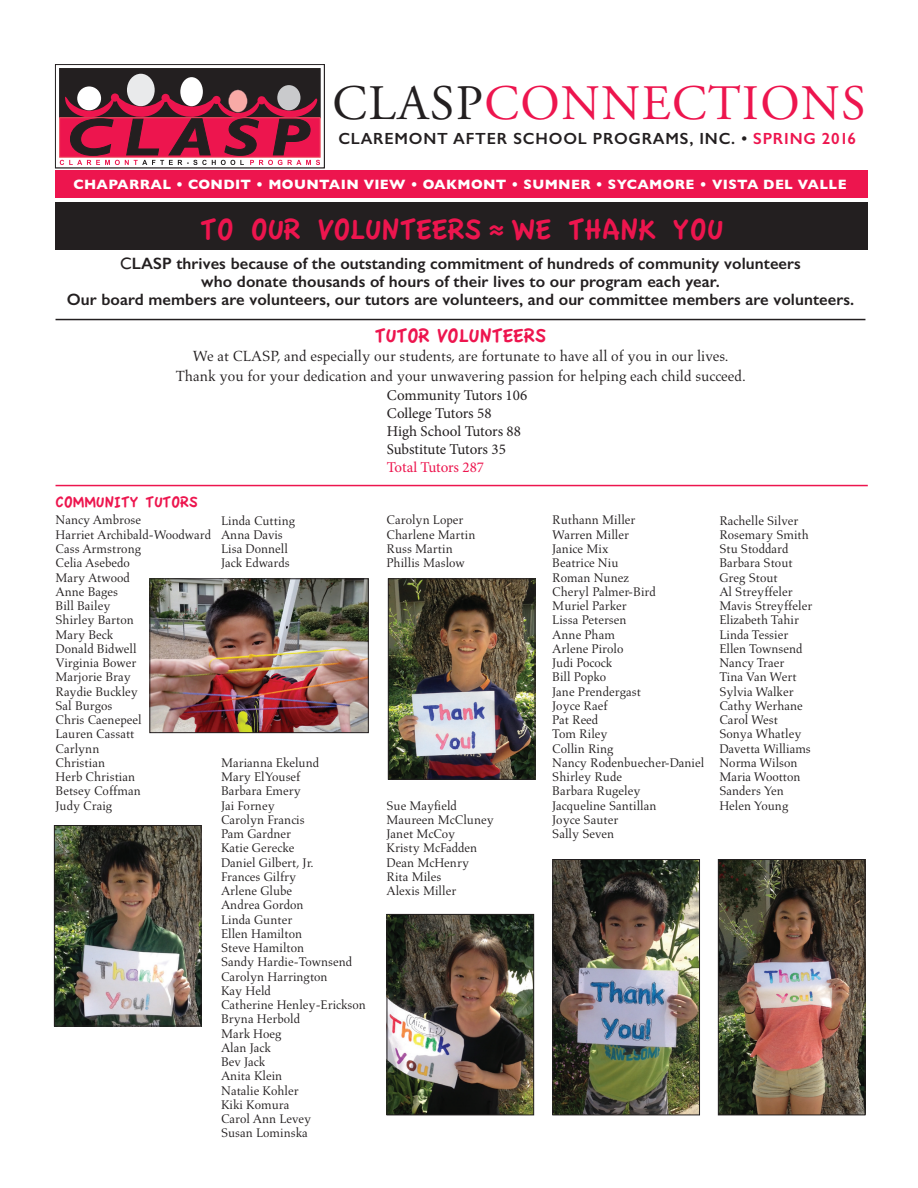
<style>
.page{position:relative;width:918px;height:1188px;background:#fff}
.page>*{position:absolute;margin:0;border:0;box-sizing:border-box;transform-origin:0 0}
.t1{font:49.5px "Adobe Garamond Pro";letter-spacing:.03em;color:#ed154e}
.t2{font:31.5px "Apple Casual";color:#ed154e}
.t3{font:21px "Apple Casual";color:#ed154e}
.t4{font:600 16.5px/18px "Gill Sans";letter-spacing:.005em;color:#231f20;text-align:center}
.t5{font:16.5px "Apple Casual";color:#ed154e}
.t6{font:600 16.2px "Gill Sans";letter-spacing:.05em;color:#231f20}
.t7{font:15px/19.5px "Aldus";color:#231f20;text-align:center}
.t8{font:15px/18px "Minion Pro";letter-spacing:-.005em;color:#231f20}
.t9{font:15px "Minion Pro";letter-spacing:-.005em;color:#ed154e}
.t10{font:700 13.8px "Gill Sans";letter-spacing:.025em;color:#fff}
.t11{font:12.75px/14.2px "Aldus";color:#231f20}
.s1{color:#231f20}
.s2{color:#ed154e}
.s3{font-weight:400}
</style>
<div class="page">
<hr style="left:56px;top:485px;width:812px;height:1px;background:#ed154e">
<div style="left:56px;top:202px;width:812px;height:48px;background:#231f20"></div>
<div style="left:55px;top:64px;width:270px;height:104px;border:1px solid #231f20"></div>
<div style="left:59px;top:68px;width:261px;height:50px;background:#231f20"></div>
<svg style="left:77px;top:86px;width:24px;height:24px"></svg>
<div style="left:127px;top:74px;width:28px;height:32px;background:#e9eaeb;border-radius:50%"></div>
<div style="left:180px;top:77px;width:23px;height:29px;background:#fff;border-radius:50%"></div>
<div style="left:277px;top:85px;width:23px;height:25px;background:#c9cacc;border-radius:50%"></div>
<svg style="left:60px;top:90px;width:260px;height:75px"></svg>
<div style="left:111px;top:93px;width:8px;height:9px;background:#ed154e;border-radius:50%"></div>
<div style="left:161px;top:94px;width:9px;height:8px;background:#ed154e;border-radius:50%"></div>
<div style="left:212px;top:96px;width:9px;height:8px;background:#ed154e;border-radius:50%"></div>
<div style="left:257px;top:96px;width:9px;height:8px;background:#ed154e;border-radius:50%"></div>
<div style="left:56px;top:170px;width:812px;height:28px;background:#ed154e"></div>
<hr style="left:56px;top:319px;width:809px;height:1px;background:#231f20">
<img style="left:56px;top:827px;width:143px;height:197px">
<div style="left:54px;top:825px;width:147px;height:201px;border:1px solid #231f20"></div>
<img style="left:390px;top:580px;width:143px;height:198px">
<div style="left:388px;top:578px;width:147px;height:202px;border:1px solid #231f20"></div>
<img style="left:389px;top:916px;width:143px;height:197px">
<div style="left:387px;top:914px;width:147px;height:201px;border:1px solid #231f20"></div>
<img style="left:554px;top:861px;width:144px;height:252px">
<div style="left:552px;top:859px;width:148px;height:256px;border:1px solid #231f20"></div>
<img style="left:720px;top:861px;width:143px;height:252px">
<div style="left:718px;top:859px;width:147px;height:256px;border:1px solid #231f20"></div>
<img style="left:151px;top:580px;width:216px;height:151px">
<div style="left:149px;top:578px;width:220px;height:155px;border:1px solid #231f20"></div>
<h1 class="t1" style="left:332px;top:73px;width:535px"><span class="s1">CLASP</span>CONNECTIONS</h1>
<p class="t6" style="left:338px;top:128px;width:519px">CLAREMONT AFTER SCHOOL PROGRAMS, INC. • <span class="s2">SPRING 2016</span></p>
<p class="t10" style="left:73px;top:173px;width:775px">CHAPARRAL • CONDIT • MOUNTAIN VIEW • OAKMONT • SUMNER • SYCAMORE • VISTA DEL VALLE</p>
<h2 class="t2" style="left:200px;top:212px;width:524px">TO OUR VOLUNTEERS ≈ WE THANK YOU</h2>
<p class="t4" style="left:67px;top:255px;width:789px"><span class="s3">C</span>LASP thrives because of the outstanding commitment of hundreds of community volunteers<br>who donate thousands of hours of their lives to our program each year.<br>Our board members are volunteers, our tutors are volunteers, and our committee members are volunteers.</p>
<h3 class="t3" style="left:375px;top:324px;width:173px">TUTOR VOLUNTEERS</h3>
<p class="t7" style="left:176px;top:346px;width:571px">We at CLASP, and especially our students, are fortunate to have all of you in our lives.<br>Thank you for your dedication and your unwavering passion for helping each child succeed.</p>
<p class="t5" style="left:56px;top:493px;width:144px">COMMUNITY TUTORS</p>
<p class="t11" style="left:56px;top:513px;width:157px">Nancy Ambrose<br>Harriet Archibald-Woodward<br>Cass Armstrong<br>Celia Asebedo<br>Mary Atwood<br>Anne Bages<br>Bill Bailey<br>Shirley Barton<br>Mary Beck<br>Donald Bidwell<br>Virginia Bower<br>Marjorie Bray<br>Raydie Buckley<br>Sal Burgos<br>Chris Caenepeel<br>Lauren Cassatt<br>Carlynn<br>Christian<br>Herb Christian<br>Betsey Coffman<br>Judy Craig</p>
<p class="t11" style="left:221px;top:513px;width:76px">Linda Cutting<br>Anna Davis<br>Lisa Donnell<br>Jack Edwards</p>
<p class="t11" style="left:221px;top:756px;width:146px">Marianna Ekelund<br>Mary ElYousef<br>Barbara Emery<br>Jai Forney<br>Carolyn Francis<br>Pam Gardner<br>Katie Gerecke<br>Daniel Gilbert, Jr.<br>Frances Gilfry<br>Arlene Glube<br>Andrea Gordon<br>Linda Gunter<br>Ellen Hamilton<br>Steve Hamilton<br>Sandy Hardie-Townsend<br>Carolyn Harrington<br>Kay Held<br>Catherine Henley-Erickson<br>Bryna Herbold<br>Mark Hoeg<br>Alan Jack<br>Bev Jack<br>Anita Klein<br>Natalie Kohler<br>Kiki Komura<br>Carol Ann Levey<br>Susan Lominska</p>
<p class="t8" style="left:387px;top:386px;width:142px">Community Tutors 106<br>College Tutors 58<br>High School Tutors 88<br>Substitute Tutors 35</p>
<p class="t9" style="left:387px;top:457px;width:99px">Total Tutors 287</p>
<p class="t11" style="left:387px;top:513px;width:90px">Carolyn Loper<br>Charlene Martin<br>Russ Martin<br>Phillis Maslow</p>
<p class="t11" style="left:387px;top:798px;width:109px">Sue Mayfield<br>Maureen McCluney<br>Janet McCoy<br>Kristy McFadden<br>Dean McHenry<br>Rita Miles<br>Alexis Miller</p>
<p class="t11" style="left:552px;top:513px;width:154px">Ruthann Miller<br>Warren Miller<br>Janice Mix<br>Beatrice Niu<br>Roman Nunez<br>Cheryl Palmer-Bird<br>Muriel Parker<br>Lissa Petersen<br>Anne Pham<br>Arlene Pirolo<br>Judi Pocock<br>Bill Popko<br>Jane Prendergast<br>Joyce Raef<br>Pat Reed<br>Tom Riley<br>Collin Ring<br>Nancy Rodenbuecher-Daniel<br>Shirley Rude<br>Barbara Rugeley<br>Jacqueline Santillan<br>Joyce Sauter<br>Sally Seven</p>
<p class="t11" style="left:719px;top:513px;width:95px">Rachelle Silver<br>Rosemary Smith<br>Stu Stoddard<br>Barbara Stout<br>Greg Stout<br>Al Streyffeler<br>Mavis Streyffeler<br>Elizabeth Tahir<br>Linda Tessier<br>Ellen Townsend<br>Nancy Traer<br>Tina Van Wert<br>Sylvia Walker<br>Cathy Werhane<br>Carol West<br>Sonya Whatley<br>Davetta Williams<br>Norma Wilson<br>Maria Wootton<br>Sanders Yen<br>Helen Young</p>
</div>
